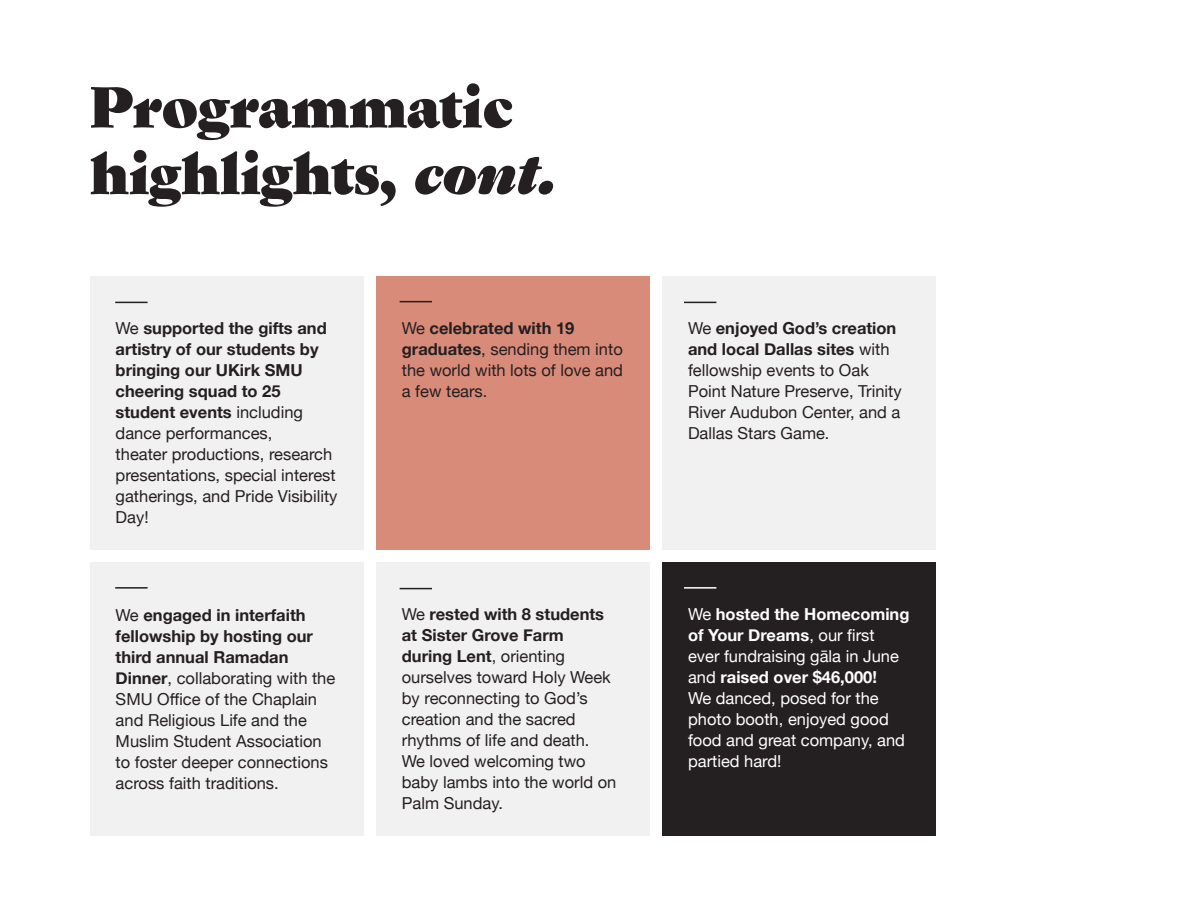
<style>
.page{position:relative;width:1188px;height:918px;background:#fff}
.page>*{position:absolute;margin:0;border:0;box-sizing:border-box;transform-origin:0 0}
.t1{font:55.5px/66.6px "Gastromond";color:#241f21}
.t2{font:16.5px/21px "Helvetica Neue";color:#241f21}
.t3{font:16.5px/21px "Helvetica Neue";color:#fff}
.t4{font:700 16.5px/21px "Helvetica Neue";color:#241f21}
.s1{font-style:italic}
.s2{font-weight:400}
.s3{font-weight:700}
</style>
<div class="page">
<div style="left:90px;top:276px;width:274px;height:274px;background:#f2f1f2"></div>
<div style="left:90px;top:562px;width:274px;height:274px;background:#f2f1f2"></div>
<div style="left:376px;top:562px;width:274px;height:274px;background:#f2f1f2"></div>
<div style="left:662px;top:276px;width:274px;height:274px;background:#f2f1f2"></div>
<div style="left:376px;top:276px;width:274px;height:274px;background:#d98b79"></div>
<div style="left:662px;top:562px;width:274px;height:274px;background:#241f21"></div>
<hr style="left:115px;top:302px;width:33px;height:1px;background:#231f20">
<hr style="left:115px;top:587px;width:33px;height:2px;background:#231f20">
<hr style="left:400px;top:588px;width:32px;height:1px;background:#231f20">
<hr style="left:400px;top:301px;width:32px;height:1px;background:#231f20">
<hr style="left:684px;top:302px;width:32px;height:1px;background:#231f20">
<hr style="left:684px;top:587px;width:32px;height:2px;background:#fff">
<p class="t1" style="left:90px;top:69px;width:464px">Programmatic highlights, <span class="s1">cont.</span></p>
<p class="t4" style="left:116px;top:318px;width:213px"><span class="s2">We</span> supported the gifts and artistry of our students by bringing our UKirk SMU cheering squad to 25 student events <span class="s2">including dance performances,</span></p>
<p class="t2" style="left:116px;top:445px;width:223px">theater productions, research presentations, special interest gatherings, and Pride Visibility<br>Day!</p>
<p class="t2" style="left:402px;top:319px;width:223px">We <span class="s3">celebrated with 19 graduates</span>, sending them into the world with lots of love and a few tears.</p>
<p class="t2" style="left:116px;top:605px;width:221px">We <span class="s3">engaged in interfaith fellowship by hosting our third annual Ramadan<br>Dinner</span>, collaborating with the<br>SMU Office of the Chaplain and Religious Life and the<br>Muslim Student Association to foster deeper connections across faith traditions.</p>
<p class="t2" style="left:402px;top:605px;width:210px">We <span class="s3">rested with 8 students at Sister Grove Farm during Lent</span>, orienting ourselves toward Holy Week by reconnecting to God’s creation and the sacred rhythms of life and death.</p>
<p class="t2" style="left:402px;top:752px;width:216px">We loved welcoming two baby lambs into the world on<br>Palm Sunday.</p>
<p class="t2" style="left:688px;top:319px;width:215px">We <span class="s3">enjoyed God’s creation and local Dallas sites</span> with fellowship events to Oak<br>Point Nature Preserve, Trinity<br>River Audubon Center, and a<br>Dallas Stars Game.</p>
<p class="t3" style="left:688px;top:605px;width:223px">We <span class="s3">hosted the Homecoming of Your Dreams</span>, our first ever fundraising gāla in June and <span class="s3">raised over $46,000!<br></span>We danced, posed for the photo booth, enjoyed good food and great company, and partied hard!</p>
</div>
